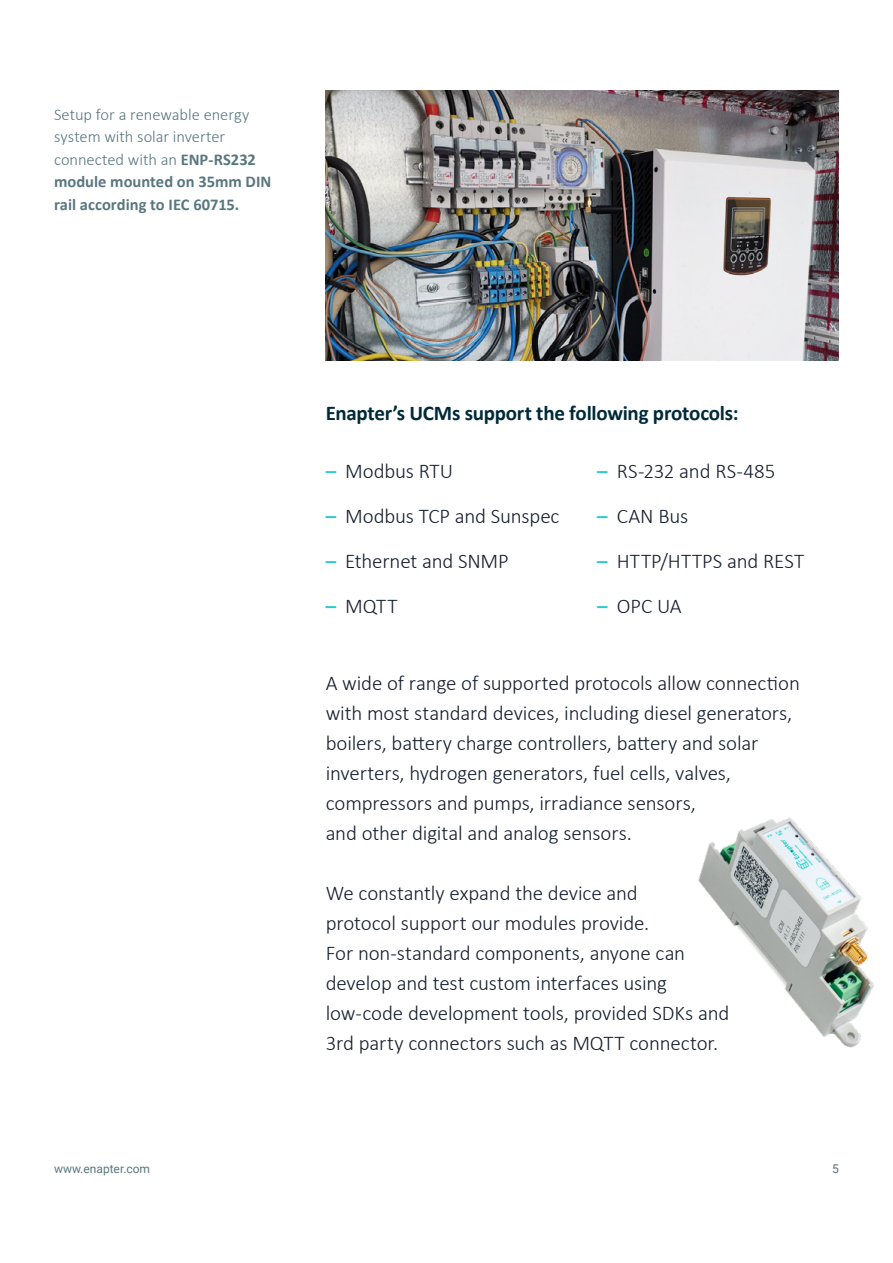
<style>
.page{position:relative;width:893px;height:1263px;background:#fff}
.page>*{position:absolute;margin:0;border:0;box-sizing:border-box;transform-origin:0 0}
.t1{font:300 21px/30px "Calibri";letter-spacing:-.01em;color:#161e2e}
.t2{font:700 21px "Calibri";letter-spacing:-.01em;color:#002a39}
.t3{font:300 16.5px/22.5px "Calibri";letter-spacing:-.005em;color:#59777f}
.t4{font:12px "Roboto";color:#59777f}
.t5{font:12px "Roboto";color:#5a6d74}
.s1{font-weight:700}
.s2{font-weight:700;color:#28cdcd}
</style>
<div class="page">
<img style="left:698px;top:817px;width:176px;height:231px">
<img style="left:326px;top:90px;width:513px;height:270px">
<p class="t3" style="left:54px;top:103px;width:219px">Setup for a renewable energy system with solar inverter connected with an <span class="s1">ENP-RS232 module mounted on 35mm DIN rail according to IEC 60715.</span></p>
<p class="t2" style="left:326px;top:400px;width:414px">Enapter’s UCMs support the following protocols:</p>
<p class="t1" style="left:326px;top:456px;width:129px"><span class="s2">–</span> Modbus RTU</p>
<p class="t1" style="left:326px;top:501px;width:235px"><span class="s2">–</span> Modbus TCP and Sunspec</p>
<p class="t1" style="left:326px;top:546px;width:185px"><span class="s2">–</span> Ethernet and SNMP</p>
<p class="t1" style="left:326px;top:591px;width:73px"><span class="s2">–</span> MQTT</p>
<p class="t1" style="left:597px;top:456px;width:180px"><span class="s2">–</span> RS-232 and RS-485</p>
<p class="t1" style="left:597px;top:501px;width:93px"><span class="s2">–</span> CAN Bus</p>
<p class="t1" style="left:597px;top:546px;width:209px"><span class="s2">–</span> HTTP/HTTPS and REST</p>
<p class="t1" style="left:597px;top:591px;width:86px"><span class="s2">–</span> OPC UA</p>
<p class="t1" style="left:326px;top:668px;width:476px">A wide of range of supported protocols allow connection with most standard devices, including diesel generators, boilers, battery charge controllers, battery and solar inverters, hydrogen generators, fuel cells, valves, сompressors and pumps, irradiance sensors,<br>and other digital and analog sensors.</p>
<p class="t1" style="left:326px;top:878px;width:405px">We constantly expand the device and<br>protocol support our modules provide.<br>For non-standard components, anyone can develop and test custom interfaces using low-code development tools, provided SDKs and 3rd party connectors such as MQTT connector.</p>
<p class="t4" style="left:54px;top:1160px;width:98px">www.enapter.com</p>
<p class="t5" style="left:832px;top:1160px;width:8px">5</p>
</div>
